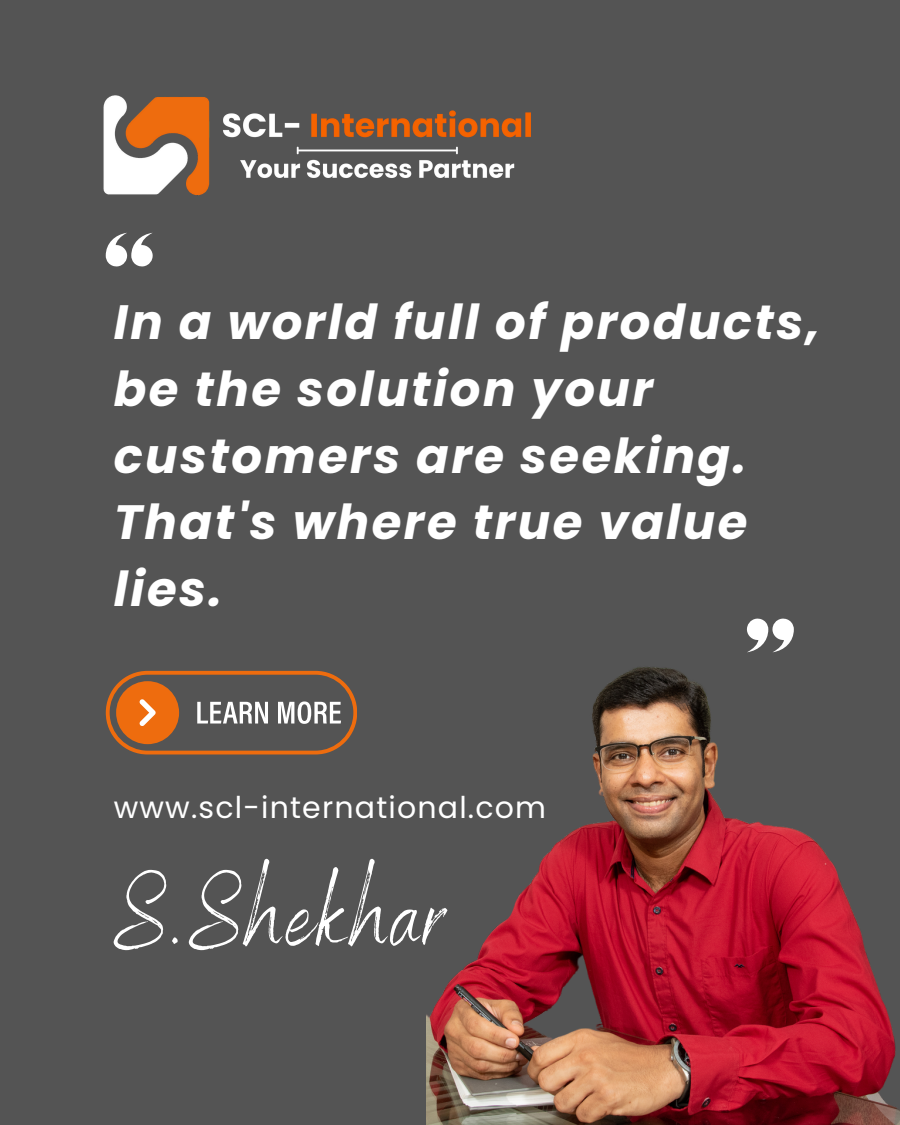
<style>
.page{position:relative;width:900px;height:1125px;background:#545454}
.page>*{position:absolute;margin:0;border:0;box-sizing:border-box;transform-origin:0 0}
.t1{font:98px "Benedict";letter-spacing:.04em;color:#fff}
.t2{font:italic 700 48.2px/66.8px "Poppins";letter-spacing:.05em;color:#fff}
.t3{font:30px "Poppins";letter-spacing:.04em;color:#fff}
</style>
<div class="page">
<img style="left:103px;top:95px;width:428px;height:101px">
<svg style="left:746px;top:618px;width:48px;height:30px"></svg>
<svg style="left:106px;top:233px;width:47px;height:34px"></svg>
<img style="left:426px;top:648px;width:474px;height:477px">
<svg style="left:106px;top:671px;width:251px;height:83px"></svg>
<p class="t2" style="left:114px;top:289px;width:708px">In a world full of products, be the solution your customers are seeking.<br>That's where true value lies.</p>
<p class="t3" style="left:114px;top:787px;width:434px">www.scl-international.com</p>
<p class="t1" style="left:114px;top:852px;width:332px">S.Shekhar</p>
</div>
